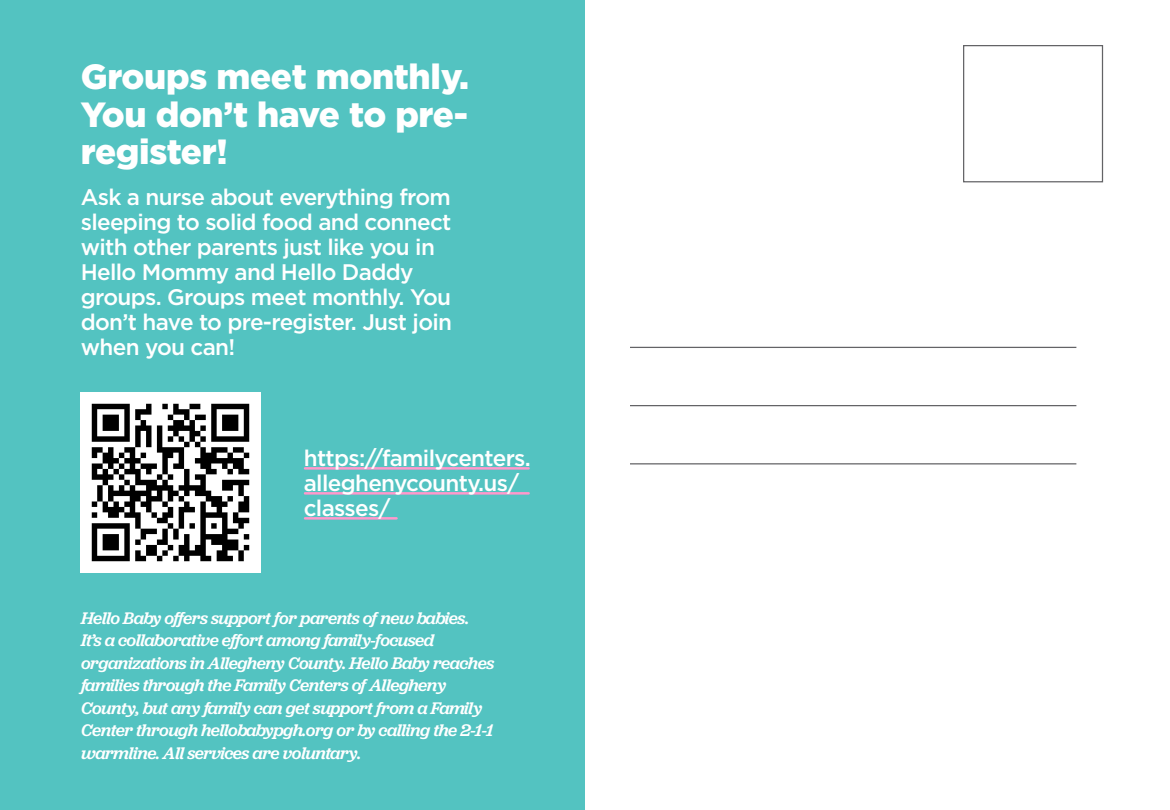
<style>
.page{position:relative;width:1170px;height:810px;background:#fff}
.page>*{position:absolute;margin:0;border:0;box-sizing:border-box;transform-origin:0 0}
.t1{font:900 35px/37.5px "Gotham";letter-spacing:-.01em;color:#fff;text-align:justify}
.t2{font:500 22.5px/25px "Gotham";letter-spacing:-.03em;color:#fff}
.t3{font:italic 500 17.5px/22.5px "Jubilat";letter-spacing:-.03em;color:#fff}
</style>
<div class="page">
<div style="left:0;top:0;width:585px;height:810px;background:#53c3c1"></div>
<div style="left:963px;top:45px;width:140px;height:137px;border:1px solid #636366"></div>
<hr style="left:630px;top:347px;width:446px;height:1px;background:#636366">
<hr style="left:630px;top:405px;width:446px;height:1px;background:#636366">
<hr style="left:630px;top:463px;width:446px;height:1px;background:#636366">
<hr style="left:305px;top:467px;width:224px;height:3px;background:#f9c">
<hr style="left:305px;top:492px;width:224px;height:3px;background:#f9c">
<hr style="left:305px;top:517px;width:92px;height:3px;background:#f9c">
<img style="left:81px;top:393px;width:179px;height:179px">
<p class="t1" style="left:81px;top:58px;width:390px">Groups meet monthly.<br>You don’t have to pre&shy;register!</p>
<p class="t2" style="left:81px;top:185px;width:373px">Ask a nurse about everything from sleeping to solid food and connect with other parents just like you in<br>Hello Mommy and Hello Daddy groups. Groups meet monthly. You don’t have to pre-register. Just join when you can!</p>
<p class="t2" style="left:304px;top:445px;width:229px">https://familycenters. alleghenycounty.us/ classes/</p>
<p class="t3" style="left:81px;top:606px;width:415px">Hello Baby offers support for parents of new babies.<br>It’s a collaborative effort among family-focused organizations in Allegheny County. Hello Baby reaches families through the Family Centers of Allegheny County, but any family can get support from a Family Center through hellobabypgh.org or by calling the 2-1-1 warmline. All services are voluntary.</p>
</div>
